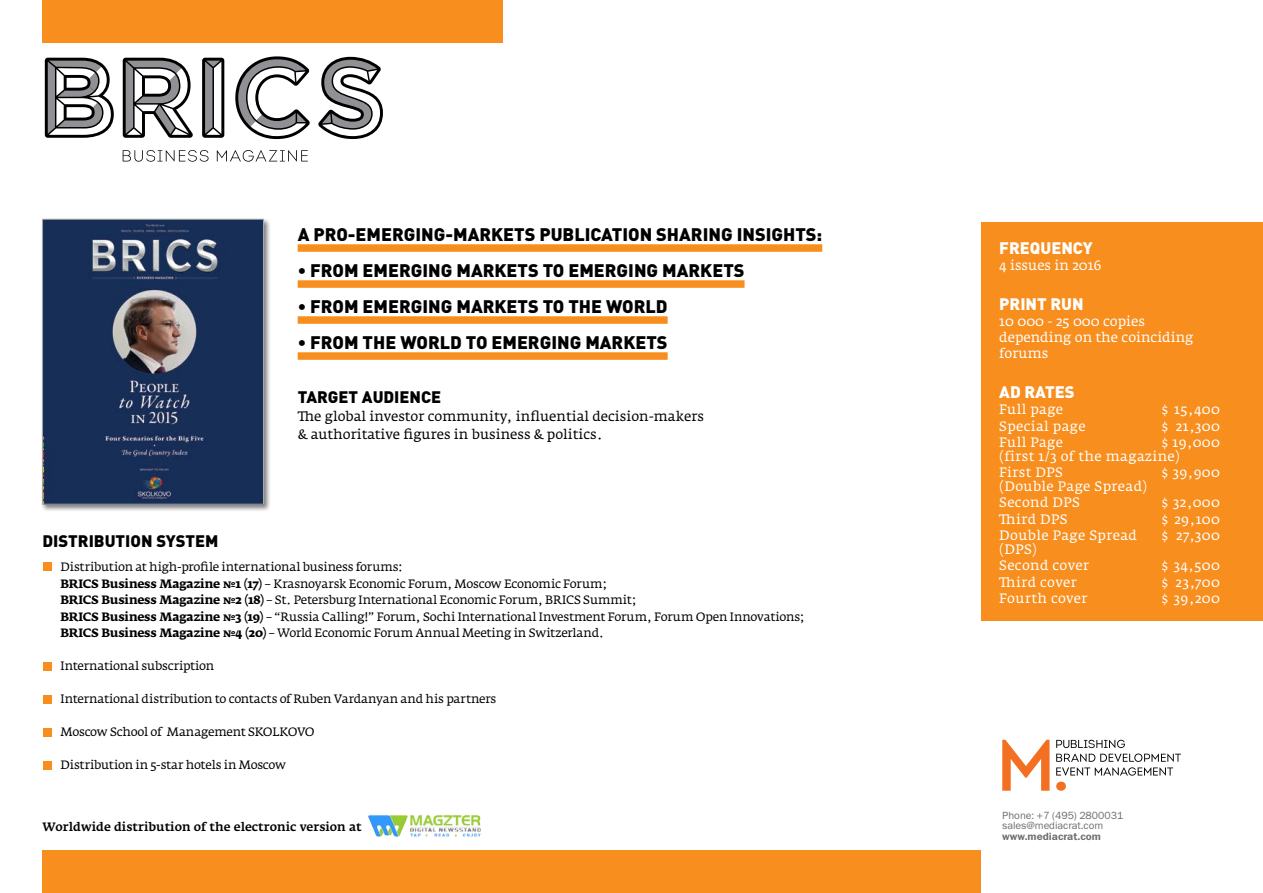
<style>
.page{position:relative;width:1263px;height:893px;background:#fff}
.page>*{position:absolute;margin:0;border:0;box-sizing:border-box;transform-origin:0 0}
.t1{font:900 18px "DIN Cyr";color:#000}
.t2{font:900 16.5px "DIN Cyr";color:#000}
.t3{font:900 16.5px "DIN Cyr";color:#fff}
.t4{font:13.5px/16.5px "Fedra Serif A Pro";letter-spacing:.025em;color:#fff}
.t5{font:13.5px/18px "Fedra Serif A Pro";color:#000}
.t6{font:13.5px/16.2px "Fedra Serif A Pro";color:#fff}
.t7{font:12px/16.5px "Fedra Serif A Pro";letter-spacing:-.02em;color:#000}
.t8{font:500 12px "Fedra Serif A Pro";color:#000}
.t9{font:10.5px/10.5px "Franklin Gothic Book C";color:#6d6e71}
.t10{font:10.5px "Franklin Gothic Demi C";color:#6d6e71}
.s1{font-weight:700}
</style>
<div class="page">
<div style="left:43px;top:850px;width:938px;height:43px;background:#f78e1e"></div>
<div style="left:43px;top:0;width:460px;height:43px;background:#f78e1e"></div>
<svg style="left:1056px;top:740px;width:125px;height:36px"></svg>
<svg style="left:1002px;top:740px;width:47px;height:51px"></svg>
<div style="left:1056px;top:782px;width:10px;height:9px;background:#f36f21;border-radius:50%"></div>
<div style="left:981px;top:223px;width:282px;height:398px;background:#f78e1e"></div>
<div style="left:298px;top:244px;width:524px;height:8px;background:#f78e1e"></div>
<div style="left:298px;top:280px;width:446px;height:8px;background:#f78e1e"></div>
<div style="left:298px;top:316px;width:370px;height:8px;background:#f78e1e"></div>
<div style="left:298px;top:352px;width:370px;height:8px;background:#f78e1e"></div>
<div style="left:41px;top:217px;width:230px;height:295px;background:#000;opacity:.5"></div>
<img style="left:44px;top:221px;width:218px;height:281px">
<div style="left:42px;top:219px;width:222px;height:285px;border:1px solid #a6a8ab"></div>
<div style="left:43px;top:563px;width:8px;height:8px;background:#f78e1e"></div>
<div style="left:43px;top:663px;width:8px;height:8px;background:#f78e1e"></div>
<div style="left:43px;top:696px;width:8px;height:8px;background:#f78e1e"></div>
<div style="left:43px;top:729px;width:8px;height:8px;background:#f78e1e"></div>
<div style="left:43px;top:762px;width:8px;height:8px;background:#f78e1e"></div>
<svg style="left:202px;top:58px;width:22px;height:80px"></svg>
<svg style="left:318px;top:57px;width:65px;height:82px"></svg>
<svg style="left:205px;top:61px;width:16px;height:74px"></svg>
<svg style="left:123px;top:58px;width:70px;height:80px"></svg>
<svg style="left:235px;top:56px;width:75px;height:83px"></svg>
<svg style="left:45px;top:58px;width:69px;height:80px"></svg>
<svg style="left:123px;top:150px;width:185px;height:12px"></svg>
<img style="left:368px;top:814px;width:113px;height:23px">
<h1 class="t1" style="left:298px;top:222px;width:526px">A PRO-EMERGING-MARKETS PUBLICATION SHARING INSIGHTS:</h1>
<h1 class="t1" style="left:298px;top:258px;width:448px">• FROM EMERGING MARKETS TO EMERGING MARKETS</h1>
<h1 class="t1" style="left:298px;top:294px;width:371px">• FROM EMERGING MARKETS TO THE WORLD</h1>
<h1 class="t1" style="left:298px;top:330px;width:371px">• FROM THE WORLD TO EMERGING MARKETS</h1>
<h2 class="t2" style="left:298px;top:385px;width:145px">TARGET AUDIENCE</h2>
<p class="t5" style="left:298px;top:407px;width:408px">The global investor community, influential decision-makers &amp; authoritative figures in business &amp; politics.</p>
<h2 class="t2" style="left:43px;top:529px;width:178px">DISTRIBUTION SYSTEM</h2>
<p class="t7" style="left:61px;top:559px;width:746px">Distribution at high-profile international business forums:<br><span class="s1">BRICS Business Magazine №1 (17)</span> – Krasnoyarsk Economic Forum, Moscow Economic Forum;<br><span class="s1">BRICS Business Magazine №2 (18)</span> – St. Petersburg International Economic Forum, BRICS Summit;<br><span class="s1">BRICS Business Magazine №3 (19)</span> – “Russia Calling!” Forum, Sochi International Investment Forum, Forum Open Innovations; <span class="s1">BRICS Business Magazine №4 (20)</span> – World Economic Forum Annual Meeting in Switzerland.</p>
<p class="t7" style="left:61px;top:658px;width:155px">International subscription</p>
<p class="t7" style="left:61px;top:691px;width:437px">International distribution to contacts of Ruben Vardanyan and his partners</p>
<p class="t7" style="left:61px;top:724px;width:256px">Moscow School of Management SKOLKOVO</p>
<p class="t7" style="left:61px;top:757px;width:227px">Distribution in 5-star hotels in Moscow</p>
<p class="t8" style="left:43px;top:819px;width:321px">Worldwide distribution of the electronic version at</p>
<h2 class="t3" style="left:999px;top:237px;width:95px">FREQUENCY</h2>
<p class="t6" style="left:999px;top:257px;width:104px">4 issues in 2016</p>
<h2 class="t3" style="left:999px;top:293px;width:86px">PRINT RUN</h2>
<p class="t6" style="left:999px;top:313px;width:196px">10 000 - 25 000 copies depending on the coinciding forums</p>
<h2 class="t3" style="left:999px;top:381px;width:77px">AD RATES</h2>
<p class="t4" style="left:999px;top:401px;width:65px">Full page</p>
<p class="t4" style="left:1161px;top:401px;width:60px">$ 15,400</p>
<p class="t4" style="left:999px;top:418px;width:88px">Special page</p>
<p class="t4" style="left:1161px;top:418px;width:60px">$ 21,300</p>
<p class="t4" style="left:999px;top:434px;width:65px">Full Page</p>
<p class="t4" style="left:999px;top:436px;width:222px;line-height:13.5px;text-indent:162px">$ 19,000 (first 1/3 of the magazine)</p>
<p class="t4" style="left:999px;top:464px;width:65px">First DPS</p>
<p class="t4" style="left:1161px;top:464px;width:60px">$ 39,900</p>
<p class="t4" style="left:999px;top:478px;width:149px">(Double Page Spread)<br>Second DPS</p>
<p class="t4" style="left:1161px;top:494px;width:60px">$ 32,000</p>
<p class="t4" style="left:999px;top:511px;width:70px">Third DPS</p>
<p class="t4" style="left:1161px;top:511px;width:60px">$ 29,100</p>
<p class="t4" style="left:999px;top:527px;width:139px">Double Page Spread</p>
<p class="t4" style="left:1161px;top:527px;width:60px">$ 27,300</p>
<p class="t4" style="left:999px;top:541px;width:91px">(DPS)<br>Second cover</p>
<p class="t4" style="left:1161px;top:557px;width:60px">$ 34,500</p>
<p class="t4" style="left:999px;top:574px;width:79px">Third cover</p>
<p class="t4" style="left:1161px;top:574px;width:60px">$ 23,700</p>
<p class="t4" style="left:999px;top:590px;width:90px">Fourth cover</p>
<p class="t4" style="left:1161px;top:590px;width:60px">$ 39,200</p>
<p class="t9" style="left:1002px;top:810px;width:123px">Phone: +7 (495) 2800031 sales@mediacrat.com</p>
<p class="t10" style="left:1002px;top:830px;width:100px">www.mediacrat.com</p>
</div>
